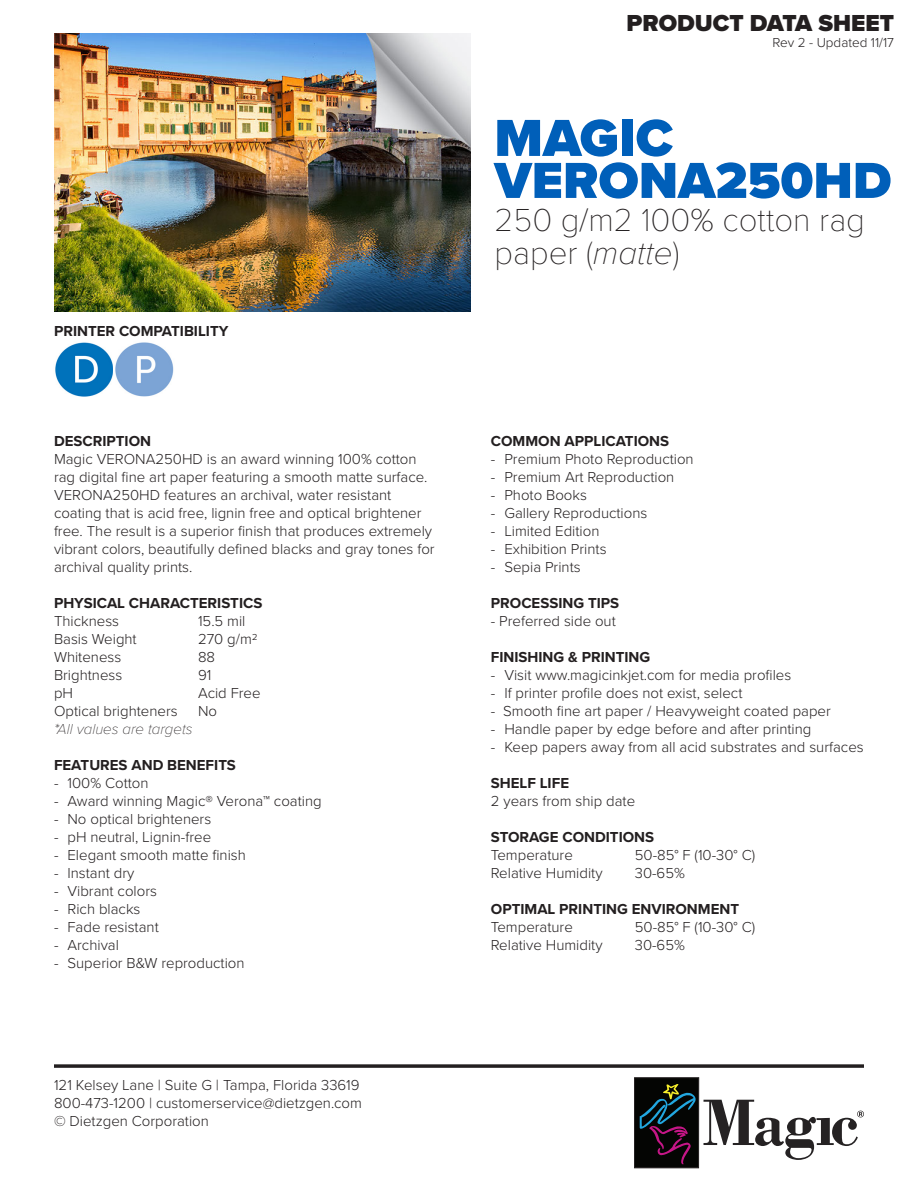
<style>
.page{position:relative;width:918px;height:1188px;background:#fff}
.page>*{position:absolute;margin:0;border:0;box-sizing:border-box;transform-origin:0 0}
.t1{font:900 54px "Proxima Nova";color:#005fb9}
.t2{font:900 52.5px "Proxima Nova";color:#005fb9}
.t3{font:100 33px/33px "Proxima Nova T";color:#231f20}
.t4{font:900 24px "Proxima Nova";color:#231f20}
.t5{font:300 15px/18px "Proxima Nova";color:#231f20}
.t6{font:700 15px "Proxima Nova";color:#231f20}
.t7{font:italic 100 15px "Proxima Nova";color:#231f20}
.t8{font:300 13.5px "Proxima Nova";color:#231f20}
.s1{font-family:"Proxima Nova";font-style:italic}
</style>
<div class="page">
<div style="left:635px;top:1078px;width:64px;height:90px;background:#040503"></div>
<div style="left:635px;top:1078px;width:64px;height:90px;border:1px solid #231f20"></div>
<svg style="left:640px;top:1084px;width:56px;height:80px"></svg>
<svg style="left:704px;top:1100px;width:160px;height:60px"></svg>
<img style="left:54px;top:33px;width:417px;height:279px">
<hr style="left:54px;top:1065px;width:810px;height:3px;background:#231f20">
<img style="left:55px;top:342px;width:58px;height:55px">
<img style="left:115px;top:342px;width:59px;height:55px">
<p class="t6" style="left:54px;top:320px;width:176px">PRINTER COMPATIBILITY</p>
<p class="t6" style="left:54px;top:430px;width:99px">DESCRIPTION</p>
<p class="t5" style="left:54px;top:449px;width:382px">Magic VERONA250HD is an award winning 100% cotton rag digital fine art paper featuring a smooth matte surface.<br>VERONA250HD features an archival, water resistant coating that is acid free, lignin free and optical brightener free. The result is a superior finish that produces extremely vibrant colors, beautifully defined blacks and gray tones for archival quality prints.</p>
<p class="t6" style="left:54px;top:592px;width:210px">PHYSICAL CHARACTERISTICS</p>
<p class="t5" style="left:54px;top:611px;width:67px">Thickness</p>
<p class="t5" style="left:198px;top:611px;width:49px">15.5 mil</p>
<p class="t5" style="left:54px;top:629px;width:84px">Basis Weight</p>
<p class="t5" style="left:198px;top:629px;width:61px">270 g/m2</p>
<p class="t5" style="left:54px;top:647px;width:69px">Whiteness</p>
<p class="t5" style="left:198px;top:647px;width:19px">88</p>
<p class="t5" style="left:54px;top:665px;width:70px">Brightness</p>
<p class="t5" style="left:198px;top:665px;width:15px">91</p>
<p class="t5" style="left:54px;top:683px;width:21px">pH</p>
<p class="t5" style="left:198px;top:683px;width:64px">Acid Free</p>
<p class="t5" style="left:54px;top:701px;width:125px">Optical brighteners</p>
<p class="t5" style="left:198px;top:701px;width:21px">No</p>
<p class="t7" style="left:54px;top:718px;width:140px">*All values are targets</p>
<p class="t6" style="left:54px;top:754px;width:183px">FEATURES AND BENEFITS</p>
<p class="t5" style="left:54px;top:773px;width:96px">- 100% Cotton</p>
<p class="t5" style="left:54px;top:791px;width:269px">- Award winning Magic® Verona™ coating</p>
<p class="t5" style="left:54px;top:809px;width:159px">- No optical brighteners</p>
<p class="t5" style="left:54px;top:827px;width:159px">- pH neutral, Lignin-free</p>
<p class="t5" style="left:54px;top:845px;width:193px">- Elegant smooth matte finish</p>
<p class="t5" style="left:54px;top:863px;width:82px">- Instant dry</p>
<p class="t5" style="left:54px;top:881px;width:105px">- Vibrant colors</p>
<p class="t5" style="left:54px;top:899px;width:88px">- Rich blacks</p>
<p class="t5" style="left:54px;top:917px;width:106px">- Fade resistant</p>
<p class="t5" style="left:54px;top:935px;width:66px">- Archival</p>
<p class="t5" style="left:54px;top:953px;width:192px">- Superior B&amp;W reproduction</p>
<p class="t5" style="left:54px;top:1075px;width:310px">121 Kelsey Lane | Suite G | Tampa, Florida 33619<br>800-473-1200 | customerservice@dietzgen.com © Dietzgen Corporation</p>
<h3 class="t4" style="left:627px;top:5px;width:269px">PRODUCT DATA SHEET</h3>
<p class="t8" style="left:773px;top:33px;width:123px">Rev 2 - Updated 11/17</p>
<p class="t1" style="left:494px;top:98px;width:180px">MAGIC</p>
<p class="t2" style="left:494px;top:141px;width:399px">VERONA250HD</p>
<p class="t3" style="left:494px;top:201px;width:372px">250 g/m2 100% cotton rag paper (<span class="s1">matte</span>)</p>
<p class="t6" style="left:491px;top:430px;width:180px">COMMON APPLICATIONS</p>
<p class="t5" style="left:491px;top:449px;width:204px">- Premium Photo Reproduction</p>
<p class="t5" style="left:491px;top:467px;width:185px">- Premium Art Reproduction</p>
<p class="t5" style="left:491px;top:485px;width:98px">- Photo Books</p>
<p class="t5" style="left:491px;top:503px;width:158px">- Gallery Reproductions</p>
<p class="t5" style="left:491px;top:521px;width:110px">- Limited Edition</p>
<p class="t5" style="left:491px;top:539px;width:117px">- Exhibition Prints</p>
<p class="t5" style="left:491px;top:557px;width:91px">- Sepia Prints</p>
<p class="t6" style="left:491px;top:592px;width:130px">PROCESSING TIPS</p>
<p class="t5" style="left:491px;top:611px;width:126px">- Preferred side out</p>
<p class="t6" style="left:491px;top:646px;width:161px">FINISHING &amp; PRINTING</p>
<p class="t5" style="left:491px;top:665px;width:302px">- Visit www.magicinkjet.com for media profiles</p>
<p class="t5" style="left:491px;top:683px;width:253px">- If printer profile does not exist, select</p>
<p class="t5" style="left:491px;top:701px;width:341px">- Smooth fine art paper / Heavyweight coated paper</p>
<p class="t5" style="left:491px;top:719px;width:322px">- Handle paper by edge before and after printing</p>
<p class="t5" style="left:491px;top:737px;width:374px">- Keep papers away from all acid substrates and surfaces</p>
<p class="t6" style="left:491px;top:772px;width:80px">SHELF LIFE</p>
<p class="t5" style="left:491px;top:791px;width:146px">2 years from ship date</p>
<p class="t6" style="left:491px;top:826px;width:165px">STORAGE CONDITIONS</p>
<p class="t5" style="left:491px;top:845px;width:84px">Temperature</p>
<p class="t5" style="left:635px;top:845px;width:122px">50-85° F (10-30° C)</p>
<p class="t5" style="left:491px;top:863px;width:113px">Relative Humidity</p>
<p class="t5" style="left:635px;top:863px;width:52px">30-65%</p>
<p class="t6" style="left:491px;top:898px;width:250px">OPTIMAL PRINTING ENVIRONMENT</p>
<p class="t5" style="left:491px;top:917px;width:84px">Temperature</p>
<p class="t5" style="left:635px;top:917px;width:122px">50-85° F (10-30° C)</p>
<p class="t5" style="left:491px;top:935px;width:113px">Relative Humidity</p>
<p class="t5" style="left:635px;top:935px;width:52px">30-65%</p>
</div>
